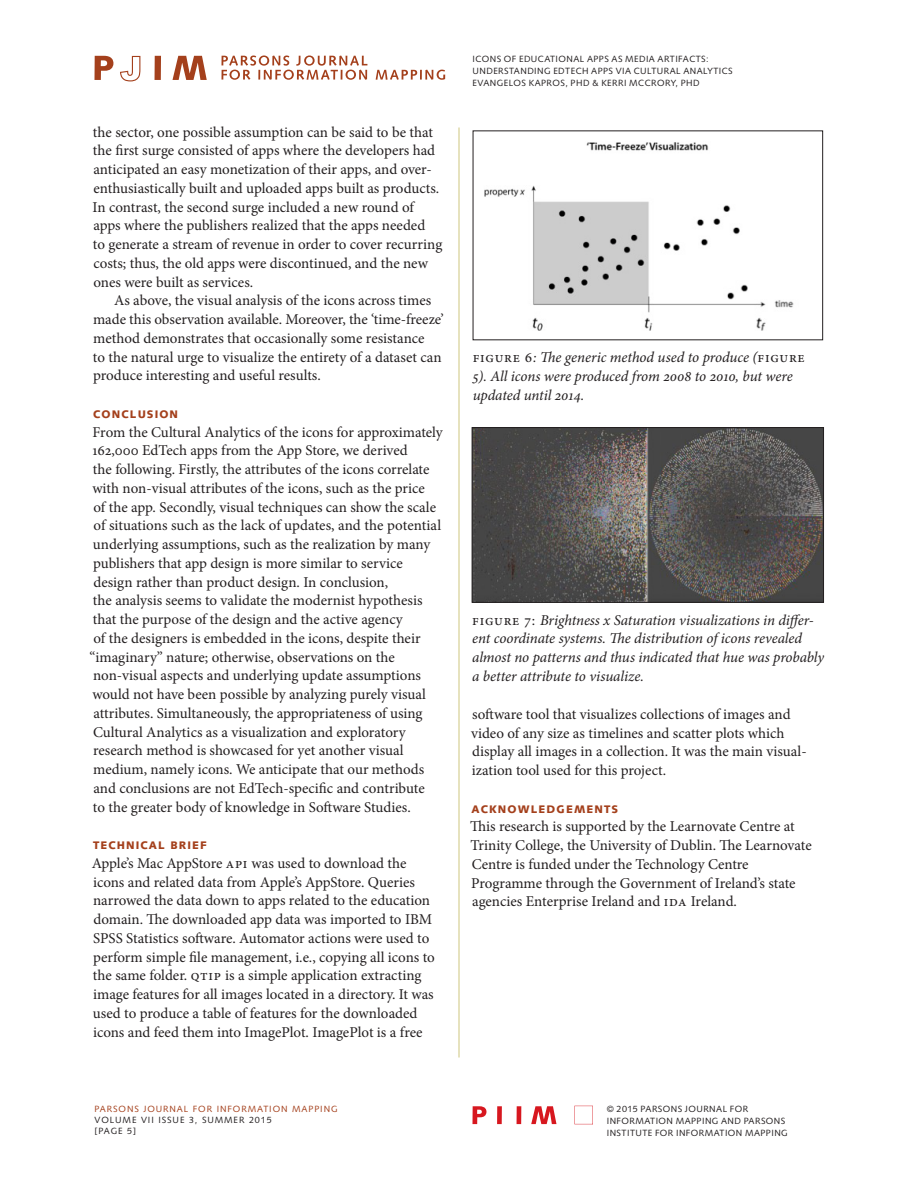
<style>
.page{position:relative;width:918px;height:1188px;background:#fff}
.page>*{position:absolute;margin:0;border:0;box-sizing:border-box;transform-origin:0 0}
.PIIM_Body_Text__No_I{font:15px/18.8px "Minion Pro";letter-spacing:-.005em;color:#231f20}
.PIIM_Caption{font:italic 15px/18.8px "Minion Pro";letter-spacing:-.005em;color:#231f20}
.PIIM_Body_Text{font:15px/18.8px "Minion Pro";letter-spacing:-.005em;color:#231f20}
.PIIM_Paper_Section_H{font:900 10.95px "Syntax LT Std";letter-spacing:.1em;color:#a4401c}
.t1{font:9px/12px "Syntax LT Std";letter-spacing:.05em;color:#231f20}
.t2{font:9px "Syntax LT Std";letter-spacing:.1em;color:#a4401c}
.t3{font:9px/10.8px "Syntax LT Std";letter-spacing:.1em;color:#231f20}
.s1{font-style:normal}
</style>
<div class="page">
<svg style="left:472px;top:1106px;width:14px;height:18px"></svg>
<div style="left:497px;top:1106px;width:5px;height:18px;background:#d7171f"></div>
<hr style="left:517px;top:1106px;width:4px;height:18px;background:#d7171f">
<svg style="left:531px;top:1106px;width:25px;height:18px"></svg>
<svg style="left:574px;top:1106px;width:19px;height:18px"></svg>
<svg style="left:221px;top:55px;width:146px;height:25px"></svg>
<svg style="left:376px;top:70px;width:69px;height:10px"></svg>
<svg style="left:120px;top:56px;width:20px;height:25px"></svg>
<svg style="left:94px;top:56px;width:19px;height:24px"></svg>
<div style="left:155px;top:56px;width:6px;height:24px;background:#a4401c"></div>
<svg style="left:173px;top:56px;width:34px;height:24px"></svg>
<hr style="left:458px;top:128px;width:2px;height:930px;background:#dfd9a9">
<img style="left:484px;top:142px;width:310px;height:189px">
<img style="left:474px;top:429px;width:348px;height:172px">
<div style="left:472px;top:427px;width:352px;height:176px;border:1px solid #231f20"></div>
<p class="PIIM_Body_Text__No_I" style="left:93px;top:122px;width:348px">the sector, one possible assumption can be said to be that the first surge consisted of apps where the developers had anticipated an easy monetization of their apps, and over&shy;enthusiastically built and uploaded apps built as products.</p>
<p class="PIIM_Body_Text__No_I" style="left:93px;top:197px;width:351px">In contrast, the second surge included a new round of apps where the publishers realized that the apps needed<br>to generate a stream of revenue in order to cover recurring costs; thus, the old apps were discontinued, and the new ones were built as services.</p>
<p class="PIIM_Body_Text" style="left:93px;top:291px;width:352px;text-indent:21px">As above, the visual analysis of the icons across times made this observation available. Moreover, the ‘time-freeze’ method demonstrates that occasionally some resistance<br>to the natural urge to visualize the entirety of a dataset can produce interesting and useful results.</p>
<p class="PIIM_Paper_Section_H" style="left:93px;top:407px;width:86px">CONCLUSION</p>
<p class="PIIM_Body_Text__No_I" style="left:92px;top:422px;width:352px">From the Cultural Analytics of the icons for approximately 162,000 EdTech apps from the App Store, we derived<br>the following. Firstly, the attributes of the icons correlate with non-visual attributes of the icons, such as the price<br>of the app. Secondly, visual techniques can show the scale</p>
<p class="PIIM_Body_Text__No_I" style="left:93px;top:516px;width:350px">of situations such as the lack of updates, and the potential underlying assumptions, such as the realization by many publishers that app design is more similar to service</p>
<p class="PIIM_Body_Text__No_I" style="left:89px;top:572px;width:338px">design rather than product design. In conclusion,<br>the analysis seems to validate the modernist hypothesis that the purpose of the design and the active agency<br>of the designers is embedded in the icons, despite their “imaginary” nature; otherwise, observations on the non-visual aspects and underlying update assumptions would not have been possible by analyzing purely visual attributes. Simultaneously, the appropriateness of using Cultural Analytics as a visualization and exploratory research method is showcased for yet another visual medium, namely icons. We anticipate that our methods and conclusions are not EdTech-specific and contribute</p>
<p class="PIIM_Body_Text__No_I" style="left:93px;top:797px;width:319px">to the greater body of knowledge in Software Studies.</p>
<p class="PIIM_Paper_Section_H" style="left:93px;top:839px;width:115px">TECHNICAL BRIEF</p>
<p class="PIIM_Body_Text__No_I" style="left:92px;top:854px;width:345px">Apple’s Mac AppStore API was used to download the icons and related data from Apple’s AppStore. Queries narrowed the data down to apps related to the education domain. The downloaded app data was imported to IBM SPSS Statistics software. Automator actions were used to perform simple file management, i.e., copying all icons to the same folder. QTIP is a simple application extracting image features for all images located in a directory. It was used to produce a table of features for the downloaded icons and feed them into ImagePlot. ImagePlot is a free</p>
<p class="t1" style="left:472px;top:53px;width:262px">ICONS OF EDUCATIONAL APPS AS MEDIA ARTIFACTS:<br>UNDERSTANDING EDTECH APPS VIA CULTURAL ANALYTICS<br>EVANGELOS KAPROS, PHD &amp; KERRI MCCRORY, PHD</p>
<p class="PIIM_Caption" style="left:473px;top:348px;width:334px"><span class="s1">Figure 6</span>: The generic method used to produce (<span class="s1">Figure<br></span>5). All icons were produced from 2008 to 2010, but were updated until 2014.</p>
<p class="PIIM_Caption" style="left:472px;top:611px;width:353px"><span class="s1">Figure 7:</span> Brightness x Saturation visualizations in differ&shy;ent coordinate systems. The distribution of icons revealed almost no patterns and thus indicated that hue was probably a better attribute to visualize.</p>
<p class="PIIM_Body_Text__No_I" style="left:471px;top:705px;width:337px">software tool that visualizes collections of images and video of any size as timelines and scatter plots which display all images in a collection. It was the main visual&shy;ization tool used for this project.</p>
<p class="PIIM_Paper_Section_H" style="left:472px;top:802px;width:148px">ACKNOWLEDGEMENTS</p>
<p class="PIIM_Body_Text__No_I" style="left:470px;top:817px;width:343px">This research is supported by the Learnovate Centre at Trinity College, the University of Dublin. The Learnovate Centre is funded under the Technology Centre Programme through the Government of Ireland’s state agencies Enterprise Ireland and IDA Ireland.</p>
<p class="t2" style="left:94px;top:1104px;width:245px">PARSONS JOURNAL FOR INFORMATION MAPPING</p>
<p class="t3" style="left:94px;top:1115px;width:179px">VOLUME VII ISSUE 3, SUMMER 2015 [PAGE 5]</p>
<p class="t1" style="left:607px;top:1103px;width:183px">© 2015 PARSONS JOURNAL FOR<br>INFORMATION MAPPING AND PARSONS<br>INSTITUTE FOR INFORMATION MAPPING</p>
</div>
